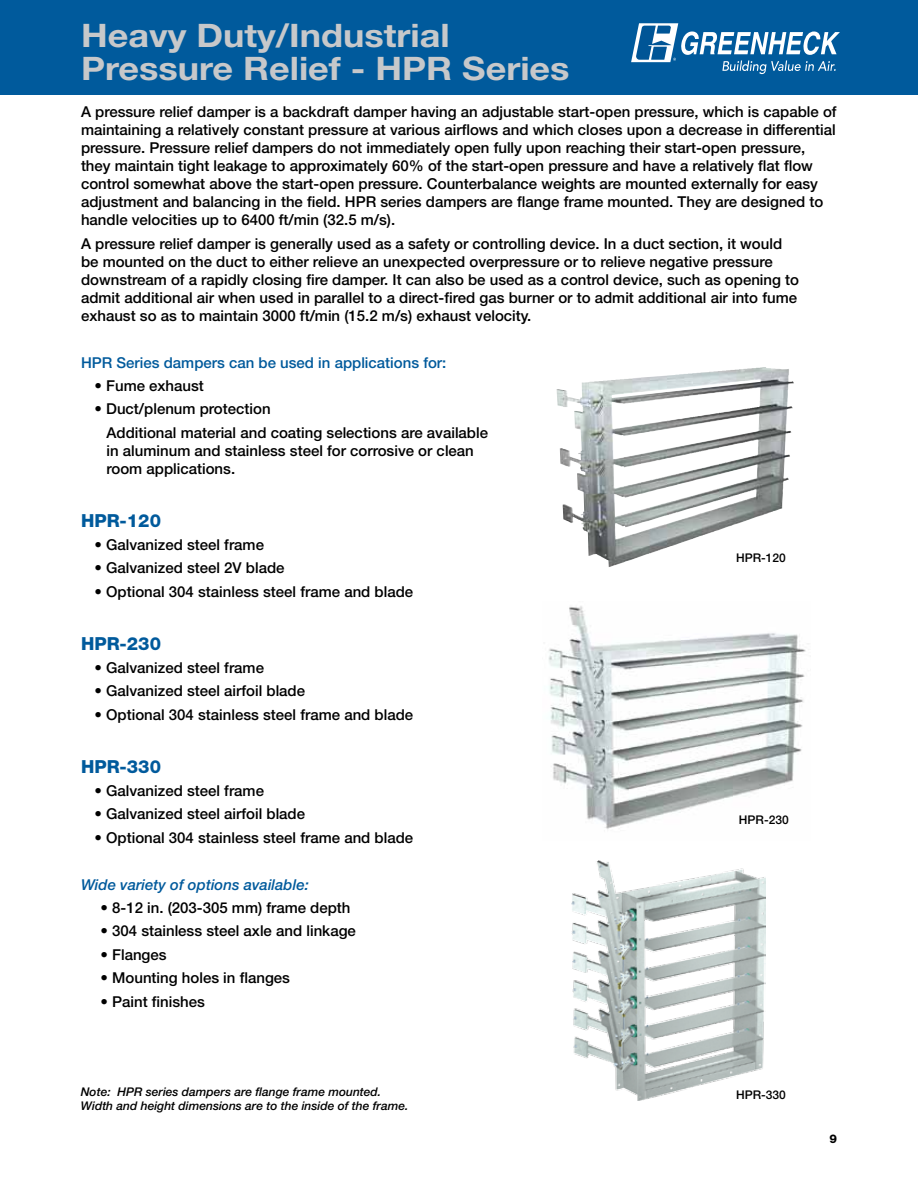
<style>
.page{position:relative;width:918px;height:1188px;background:#fff}
.page>*{position:absolute;margin:0;border:0;box-sizing:border-box;transform-origin:0 0}
.t1{font:700 32.4px/33px "Helvetica Neue LT Std";color:#c7c8ca;scale:1.11 1}
.t2{font:800 18px "Helvetica Neue LT Std";color:#005a9c}
.t3{font:500 15px/18px "Helvetica Neue LT Std";color:#000}
.t4{font:500 15px "Helvetica Neue LT Std";color:#005a9c}
.t5{font:italic 500 15px "Helvetica Neue LT Std";color:#005a9c}
.t6{font:italic 500 12px "Helvetica Neue LT Std";color:#000}
.t7{font:500 12px "Helvetica Neue LT Std";color:#000}
.t8{font:800 12px "Helvetica Neue LT Std";color:#000}
</style>
<div class="page">
<div style="left:0;top:0;width:918px;height:94px;background:#005a9c"></div>
<svg style="left:631px;top:23px;width:209px;height:51px"></svg>
<img style="left:548px;top:606px;width:258px;height:223px">
<img style="left:557px;top:367px;width:203px;height:189px">
<img style="left:572px;top:861px;width:194px;height:239px">
<h1 class="t1" style="left:81px;top:18px;width:442px">Heavy Duty/Industrial<br>Pressure Relief - HPR Series</h1>
<p class="t3" style="left:81px;top:103px;width:757px">A pressure relief damper is a backdraft damper having an adjustable start-open pressure, which is capable of maintaining a relatively constant pressure at various airflows and which closes upon a decrease in differential pressure. Pressure relief dampers do not immediately open fully upon reaching their start-open pressure, they maintain tight leakage to approximately 60% of the start-open pressure and have a relatively flat flow control somewhat above the start-open pressure. Counterbalance weights are mounted externally for easy adjustment and balancing in the field. HPR series dampers are flange frame mounted. They are designed to handle velocities up to 6400 ft/min (32.5 m/s).</p>
<p class="t3" style="left:81px;top:234px;width:720px">A pressure relief damper is generally used as a safety or controlling device. In a duct section, it would be mounted on the duct to either relieve an unexpected overpressure or to relieve negative pressure downstream of a rapidly closing fire damper. It can also be used as a control device, such as opening to admit additional air when used in parallel to a direct-fired gas burner or to admit additional air into fume exhaust so as to maintain 3000 ft/min (15.2 m/s) exhaust velocity.</p>
<p class="t4" style="left:81px;top:353px;width:367px">HPR Series dampers can be used in applications for:</p>
<p class="t3" style="left:94px;top:377px;width:111px">• Fume exhaust</p>
<p class="t3" style="left:106px;top:397px;width:383px;line-height:23.4px;text-indent:-12px">• Duct/plenum protection<br>Additional material and coating selections are available</p>
<p class="t3" style="left:106px;top:441px;width:369px">in aluminum and stainless steel for corrosive or clean room applications.</p>
<p class="t2" style="left:81px;top:510px;width:82px">HPR-120</p>
<p class="t3" style="left:94px;top:536px;width:171px">• Galvanized steel frame</p>
<p class="t3" style="left:94px;top:559px;width:192px">• Galvanized steel 2V blade</p>
<p class="t3" style="left:94px;top:582px;width:320px">• Optional 304 stainless steel frame and blade</p>
<p class="t2" style="left:81px;top:633px;width:82px">HPR-230</p>
<p class="t3" style="left:94px;top:659px;width:171px">• Galvanized steel frame</p>
<p class="t3" style="left:94px;top:682px;width:212px">• Galvanized steel airfoil blade</p>
<p class="t3" style="left:94px;top:705px;width:320px">• Optional 304 stainless steel frame and blade</p>
<p class="t2" style="left:81px;top:756px;width:82px">HPR-330</p>
<p class="t3" style="left:94px;top:782px;width:171px">• Galvanized steel frame</p>
<p class="t3" style="left:94px;top:805px;width:212px">• Galvanized steel airfoil blade</p>
<p class="t3" style="left:94px;top:828px;width:320px">• Optional 304 stainless steel frame and blade</p>
<p class="t5" style="left:81px;top:875px;width:229px">Wide variety of options available:</p>
<p class="t3" style="left:100px;top:899px;width:252px">• 8-12 in. (203-305 mm) frame depth</p>
<p class="t3" style="left:100px;top:922px;width:257px">• 304 stainless steel axle and linkage</p>
<p class="t3" style="left:100px;top:945px;width:68px">• Flanges</p>
<p class="t3" style="left:100px;top:969px;width:191px">• Mounting holes in flanges</p>
<p class="t3" style="left:100px;top:992px;width:106px">• Paint finishes</p>
<p class="t7" style="left:736px;top:551px;width:51px">HPR-120</p>
<p class="t7" style="left:739px;top:813px;width:51px">HPR-230</p>
<p class="t6" style="left:81px;top:1084px;width:302px">Note: HPR series dampers are flange frame mounted.</p>
<p class="t7" style="left:736px;top:1088px;width:51px">HPR-330</p>
<p class="t6" style="left:81px;top:1099px;width:329px">Width and height dimensions are to the inside of the frame.</p>
<p class="t8" style="left:829px;top:1131px;width:9px">9</p>
</div>
